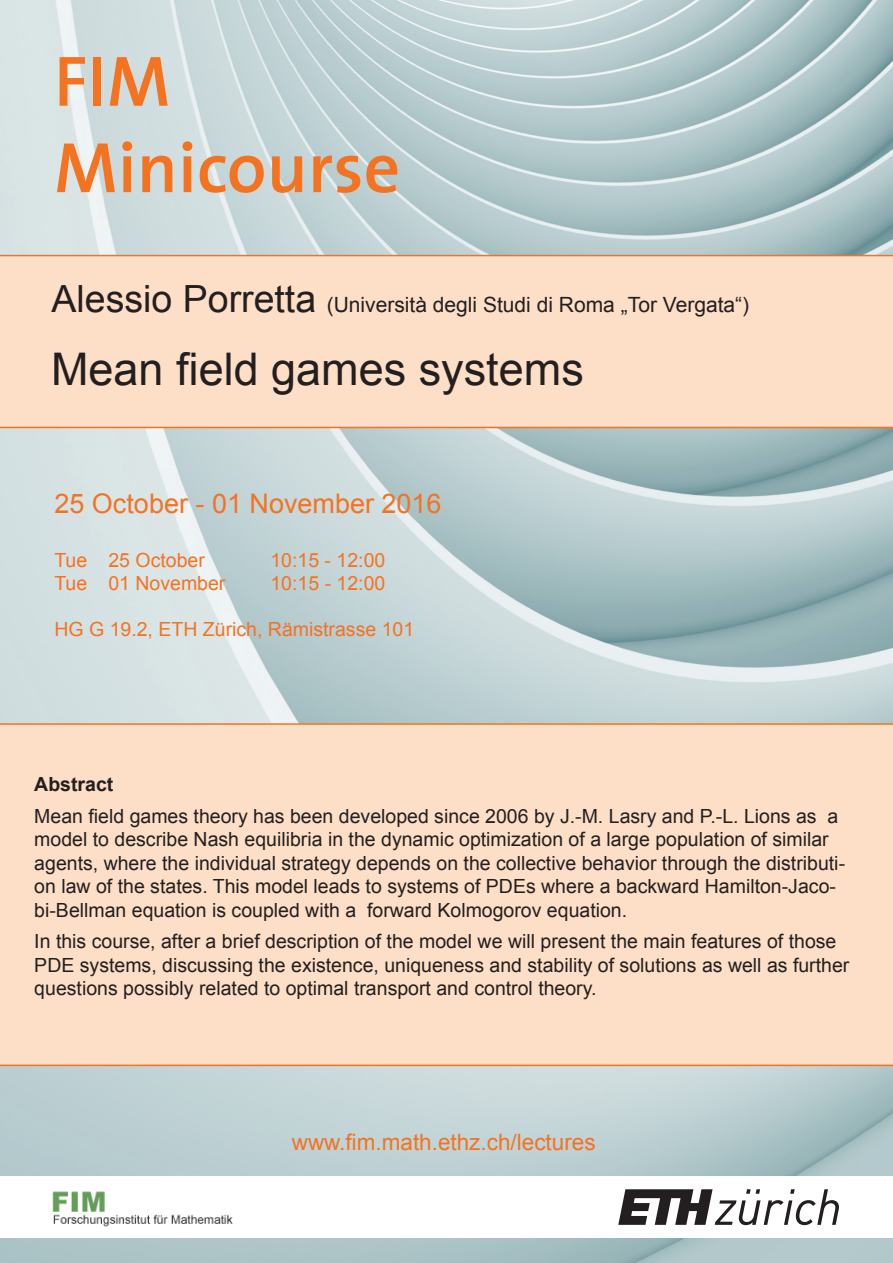
<style>
.page{position:relative;width:893px;height:1263px;background:#fff}
.page>*{position:absolute;margin:0;border:0;box-sizing:border-box;transform-origin:0 0}
.t1{font:600 72px "ETH";color:#f47321}
.t2{font:45px "Arial";color:#231f20}
.t3{font:27px "Arial";color:#f47321}
.t4{font:22.5px "Arial";color:#f47321}
.t5{font:21px "Arial";color:#231f20}
.t6{font:19.5px/23.4px "Arial";color:#231f20}
.t7{font:19.5px "Arial";color:#f47321}
.t8{font:700 19.5px "Arial";color:#231f20}
.s1{font-size:37.5px}
</style>
<div class="page">
<img style="left:0;top:0;width:893px;height:1263px">
<div style="left:0;top:1176px;width:893px;height:62px;background:#fff"></div>
<img style="left:52px;top:1191px;width:181px;height:36px">
<svg style="left:618px;top:1189px;width:221px;height:36px"></svg>
<div style="left:0;top:255px;width:893px;height:173px;background:#fddec6"></div>
<div style="left:0;top:723px;width:893px;height:343px;background:#fddec6"></div>
<p class="t1" style="left:54px;top:21px;width:118px">FIM</p>
<p class="t1" style="left:54px;top:108px;width:348px">Minicourse</p>
<p class="t5" style="left:52px;top:291px;width:699px"><span class="s1">Alessio Porretta</span> (Università degli Studi di Roma „Tor Vergata“)</p>
<p class="t2" style="left:51px;top:339px;width:534px">Mean field games systems</p>
<p class="t3" style="left:54px;top:486px;width:389px">25 October - 01 November 2016</p>
<p class="t7" style="left:54px;top:547px;width:152px">Tue 25 October</p>
<p class="t7" style="left:270px;top:547px;width:116px">10:15 - 12:00</p>
<p class="t7" style="left:54px;top:570px;width:173px">Tue 01 November</p>
<p class="t7" style="left:270px;top:570px;width:116px">10:15 - 12:00</p>
<p class="t7" style="left:54px;top:617px;width:361px">HG G 19.2, ETH Zürich, Rämistrasse 101</p>
<p class="t8" style="left:34px;top:771px;width:81px">Abstract</p>
<p class="t6" style="left:34px;top:804px;width:812px">Mean field games theory has been developed since 2006 by J.-M. Lasry and P.-L. Lions as a model to describe Nash equilibria in the dynamic optimization of a large population of similar agents, where the individual strategy depends on the collective behavior through the distributi&shy;on law of the states. This model leads to systems of PDEs where a backward Hamilton-Jaco&shy;bi-Bellman equation is coupled with a forward Kolmogorov equation.</p>
<p class="t6" style="left:34px;top:930px;width:817px">In this course, after a brief description of the model we will present the main features of those<br>PDE systems, discussing the existence, uniqueness and stability of solutions as well as further questions possibly related to optimal transport and control theory.</p>
<p class="t4" style="left:292px;top:1128px;width:305px">www.fim.math.ethz.ch/lectures</p>
</div>
